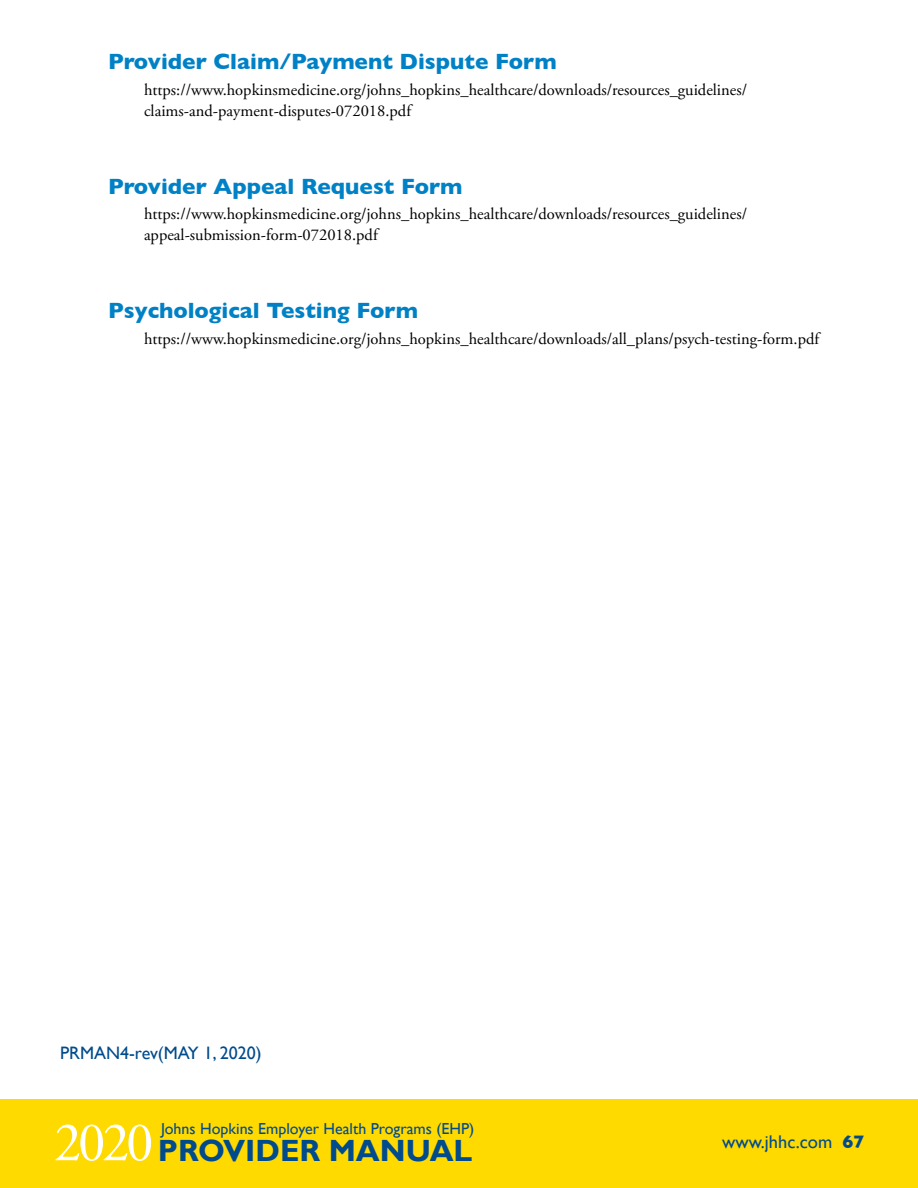
<style>
.page{position:relative;width:918px;height:1188px;background:#fff}
.page>*{position:absolute;margin:0;border:0;box-sizing:border-box;transform-origin:0 0}
.t1{font:55.8px "Adobe Garamond Pro";color:#fff}
.t2{font:700 30.75px "Gill Sans";color:#004b8d}
.t3{font:700 22.5px "Gill Sans";color:#0081c6}
.t4{font:18.45px "Gill Sans";color:#004b8d}
.t5{font:18px "Gill Sans";color:#004b8d}
.t6{font:16.5px/21px "Adobe Garamond Pro";color:#000}
.t7{font:15.9px "Gill Sans";color:#004b8d}
.s1{font-weight:700}
</style>
<div class="page">
<div style="left:0;top:1099px;width:918px;height:89px;background:#ffda00"></div>
<h3 class="t3" style="left:108px;top:44px;width:450px">Provider Claim/Payment Dispute Form</h3>
<p class="t6" style="left:144px;top:80px;width:605px">https://www.hopkinsmedicine.org/johns_hopkins_healthcare/downloads/resources_guidelines/ claims-and-payment-disputes-072018.pdf</p>
<h3 class="t3" style="left:108px;top:168px;width:356px">Provider Appeal Request Form</h3>
<p class="t6" style="left:144px;top:204px;width:605px">https://www.hopkinsmedicine.org/johns_hopkins_healthcare/downloads/resources_guidelines/ appeal-submission-form-072018.pdf</p>
<h3 class="t3" style="left:108px;top:293px;width:311px">Psychological Testing Form</h3>
<p class="t6" style="left:144px;top:329px;width:677px">https://www.hopkinsmedicine.org/johns_hopkins_healthcare/downloads/all_plans/psych-testing-form.pdf</p>
<p class="t5" style="left:60px;top:1043px;width:203px">PRMAN4-rev(MAY 1, 2020)</p>
<p class="t7" style="left:161px;top:1119px;width:315px">Johns Hopkins Employer Health Programs (EHP)</p>
<h2 class="t2" style="left:158px;top:1132px;width:316px">PROVIDER MANUAL</h2>
<h1 class="t1" style="left:54px;top:1109px;width:101px">2020</h1>
<p class="t4" style="left:722px;top:1131px;width:144px">www.jhhc.com <span class="s1">67</span></p>
</div>
